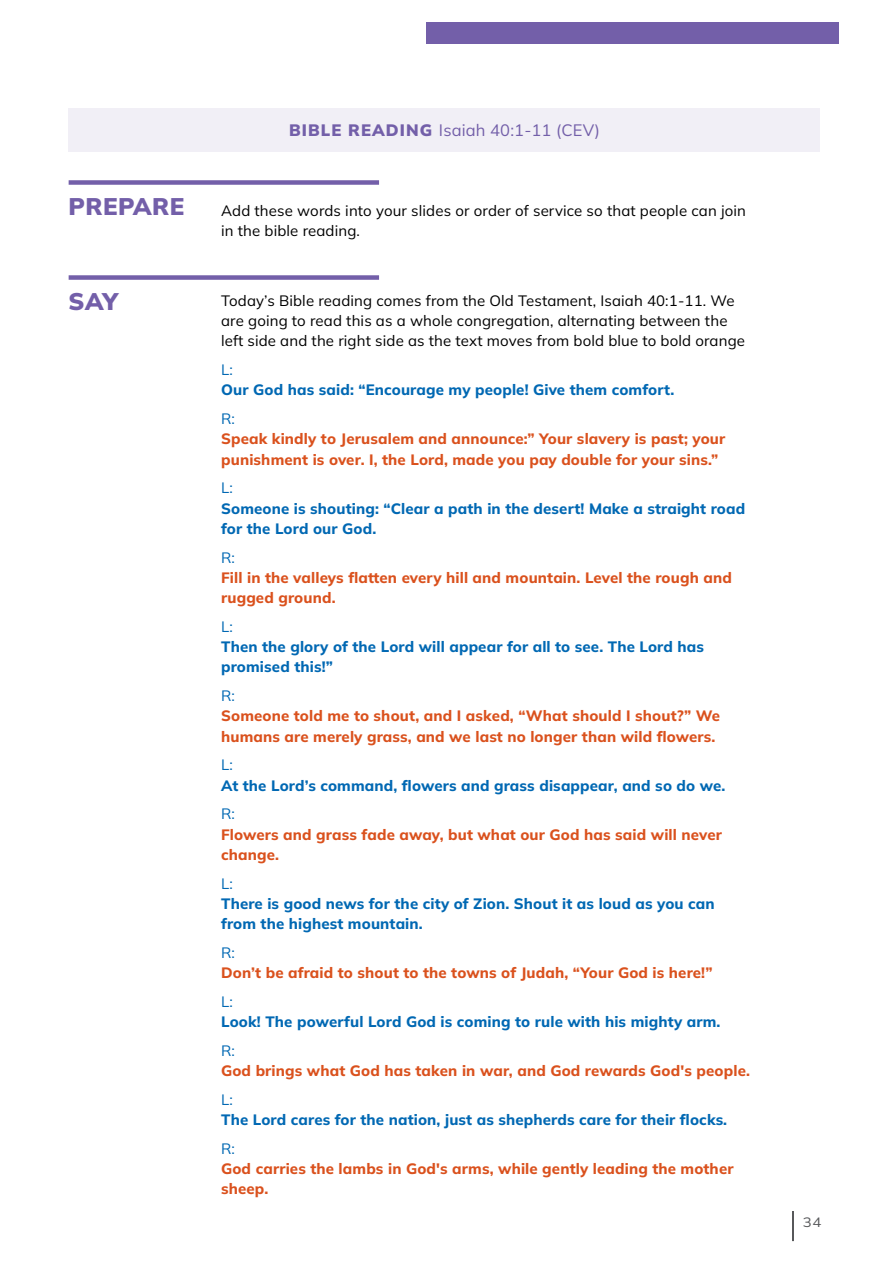
<style>
.page{position:relative;width:893px;height:1263px;background:#fff}
.page>*{position:absolute;margin:0;border:0;box-sizing:border-box;transform-origin:0 0}
.Heading_3{font:900 24px "Mulish";letter-spacing:.02em;color:#735fa9}
.Subtitle{font:16.5px "Mulish";letter-spacing:.01em;color:#735fa9}
.t1{font:800 15px/20.2px "Mulish";letter-spacing:.01em;color:#da511d}
.t2{font:800 15px/20.2px "Mulish";letter-spacing:.01em;color:#0168b3}
.t3{font:15px/20.2px "Mulish";letter-spacing:.01em;color:#000}
.t4{font:13.5px "Mulish";color:#57585a;scale:1.1 1}
.s1{font-weight:900}
.s2{font-weight:400}
.s3{font-weight:400;color:#0168b3}
</style>
<div class="page">
<hr style="left:792px;top:1212px;width:2px;height:51px;background:#57585a">
<div style="left:427px;top:22px;width:412px;height:22px;background:#735fa9"></div>
<div style="left:68px;top:108px;width:752px;height:44px;background:#f1eff6"></div>
<div style="left:69px;top:180px;width:310px;height:5px;background:#735fa9"></div>
<div style="left:69px;top:275px;width:310px;height:5px;background:#735fa9"></div>
<p class="Heading_3" style="left:69px;top:190px;width:117px">PREPARE</p>
<p class="Heading_3" style="left:69px;top:285px;width:51px">SAY</p>
<p class="Subtitle" style="left:289px;top:119px;width:313px"><span class="s1">BIBLE READING</span> Isaiah 40:1-11 (CEV)</p>
<p class="t3" style="left:221px;top:200px;width:526px">Add these words into your slides or order of service so that people can join in the bible reading.</p>
<p class="t3" style="left:221px;top:290px;width:525px">Today’s Bible reading comes from the Old Testament, Isaiah 40:1-11. We are going to read this as a whole congregation, alternating between the left side and the right side as the text moves from bold blue to bold orange</p>
<p class="t2" style="left:221px;top:359px;width:455px"><span class="s2">L:<br></span>Our God has said: “Encourage my people! Give them comfort.</p>
<p class="t1" style="left:221px;top:408px;width:506px"><span class="s3">R:<br></span>Speak kindly to Jerusalem and announce:” Your slavery is past; your punishment is over. I, the Lord, made you pay double for your sins.”</p>
<p class="t2" style="left:221px;top:477px;width:526px"><span class="s2">L:<br></span>Someone is shouting: “Clear a path in the desert! Make a straight road for the Lord our God.</p>
<p class="t1" style="left:221px;top:547px;width:512px"><span class="s3">R:<br></span>Fill in the valleys flatten every hill and mountain. Level the rough and rugged ground.</p>
<p class="t2" style="left:221px;top:616px;width:484px"><span class="s2">L:<br></span>Then the glory of the Lord will appear for all to see. The Lord has promised this!”</p>
<p class="t1" style="left:221px;top:685px;width:501px"><span class="s3">R:<br></span>Someone told me to shout, and I asked, “What should I shout?” We humans are merely grass, and we last no longer than wild flowers.</p>
<p class="t2" style="left:221px;top:754px;width:506px"><span class="s2">L:<br></span>At the Lord’s command, flowers and grass disappear, and so do we.</p>
<p class="t1" style="left:221px;top:803px;width:502px"><span class="s3">R:<br></span>Flowers and grass fade away, but what our God has said will never change.</p>
<p class="t2" style="left:221px;top:873px;width:495px"><span class="s2">L:<br></span>There is good news for the city of Zion. Shout it as loud as you can from the highest mountain.</p>
<p class="t1" style="left:221px;top:942px;width:493px"><span class="s3">R:<br></span>Don’t be afraid to shout to the towns of Judah, “Your God is here!”</p>
<p class="t2" style="left:221px;top:991px;width:501px"><span class="s2">L:<br></span>Look! The powerful Lord God is coming to rule with his mighty arm.</p>
<p class="t1" style="left:221px;top:1040px;width:530px"><span class="s3">R:<br></span>God brings what God has taken in war, and God rewards God's people.</p>
<p class="t2" style="left:221px;top:1089px;width:508px"><span class="s2">L:<br></span>The Lord cares for the nation, just as shepherds care for their flocks.</p>
<p class="t1" style="left:221px;top:1138px;width:514px"><span class="s3">R:<br></span>God carries the lambs in God's arms, while gently leading the mother sheep.</p>
<p class="t4" style="left:803px;top:1213px;width:18px">34</p>
</div>
